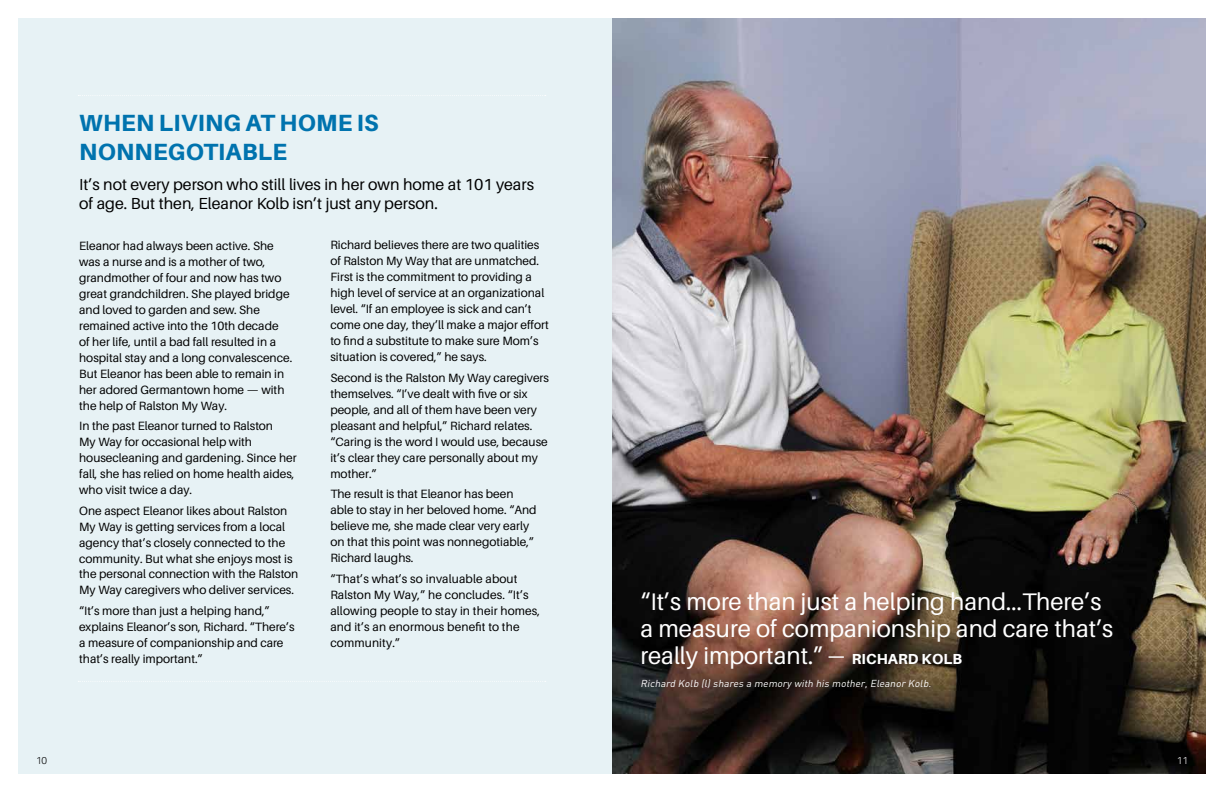
<style>
.page{position:relative;width:1224px;height:792px;background:#fff}
.page>*{position:absolute;margin:0;border:0;box-sizing:border-box;transform-origin:0 0}
.t1{font:24px/27px "Aileron";color:#fff}
.t2{font:800 23.5px/29px "Aileron";letter-spacing:.01em;color:#0073ae}
.t3{font:16px/19.2px "Aileron";color:#000}
.t4{font:12px/16px "Aileron";color:#000}
.t5{font:italic 10px "DIN";color:#fff}
.t6{font:300 10px "Aileron";color:#000}
.t7{font:300 10px "Aileron";color:#fff}
.s1{font-family:"Times";font-size:30.6px}
.s2{font-weight:800;font-size:14.6px}
</style>
<div class="page">
<div style="left:18px;top:18px;width:1188px;height:756px;background:#e7f2f5"></div>
<img style="left:612px;top:18px;width:594px;height:756px">
<svg style="left:78px;top:95px;width:468px;height:1px"></svg>
<svg style="left:78px;top:681px;width:468px;height:1px"></svg>
<h2 class="t2" style="left:79px;top:108px;width:301px">WHEN LIVING AT HOME IS<br>NONNEGOTIABLE</h2>
<h3 class="t3" style="left:79px;top:175px;width:456px">It’s not every person who still lives in her own home at 101 years of age. But then, Eleanor Kolb isn’t just any person.</h3>
<p class="t4" style="left:79px;top:238px;width:215px">Eleanor had always been active. She was a nurse and is a mother of two, grandmother of four and now has two great grandchildren. She played bridge and loved to garden and sew. She remained active into the 10th decade<br>of her life, until a bad fall resulted in a hospital stay and a long convalescence.<br>But Eleanor has been able to remain in her adored Germantown home — with the help of Ralston My Way.</p>
<p class="t4" style="left:79px;top:418px;width:219px">In the past Eleanor turned to Ralston<br>My Way for occasional help with housecleaning and gardening. Since her fall, she has relied on home health aides, who visit twice a day.</p>
<p class="t4" style="left:79px;top:502px;width:221px">One aspect Eleanor likes about Ralston My Way is getting services from a local agency that’s closely connected to the community. But what she enjoys most is the personal connection with the Ralston My Way caregivers who deliver services.</p>
<p class="t4" style="left:79px;top:603px;width:217px">“It’s more than just a helping hand,” explains Eleanor’s son, Richard. “There’s a measure of companionship and care that’s really important.”</p>
<p class="t4" style="left:330px;top:237px;width:220px">Richard believes there are two qualities of Ralston My Way that are unmatched.<br>First is the commitment to providing a high level of service at an organizational level. “If an employee is sick and can’t come one day, they’ll make a major effort to find a substitute to make sure Mom’s situation is covered,” he says.</p>
<p class="t4" style="left:330px;top:370px;width:220px">Second is the Ralston My Way caregivers themselves. “I’ve dealt with five or six people, and all of them have been very pleasant and helpful,” Richard relates. “Caring is the word I would use, because it’s clear they care personally about my mother.”</p>
<p class="t4" style="left:330px;top:486px;width:208px">The result is that Eleanor has been able to stay in her beloved home. “And believe me, she made clear very early on that this point was nonnegotiable,”<br>Richard laughs.</p>
<p class="t4" style="left:330px;top:571px;width:211px">“That’s what’s so invaluable about<br>Ralston My Way,” he concludes. “It’s allowing people to stay in their homes, and it’s an enormous benefit to the community.”</p>
<h1 class="t1" style="left:640px;top:589px;width:474px">“It’s more than just a helping hand...There’s a measure of companionship and care that’s really important.” <span class="s1">–</span> <span class="s2">RICHARD KOLB</span></h1>
<p class="t5" style="left:640px;top:678px;width:294px">Richard Kolb (l) shares a memory with his mother, Eleanor Kolb.</p>
<p class="t6" style="left:36px;top:755px;width:13px">10</p>
<p class="t7" style="left:1177px;top:755px;width:13px">11</p>
</div>
